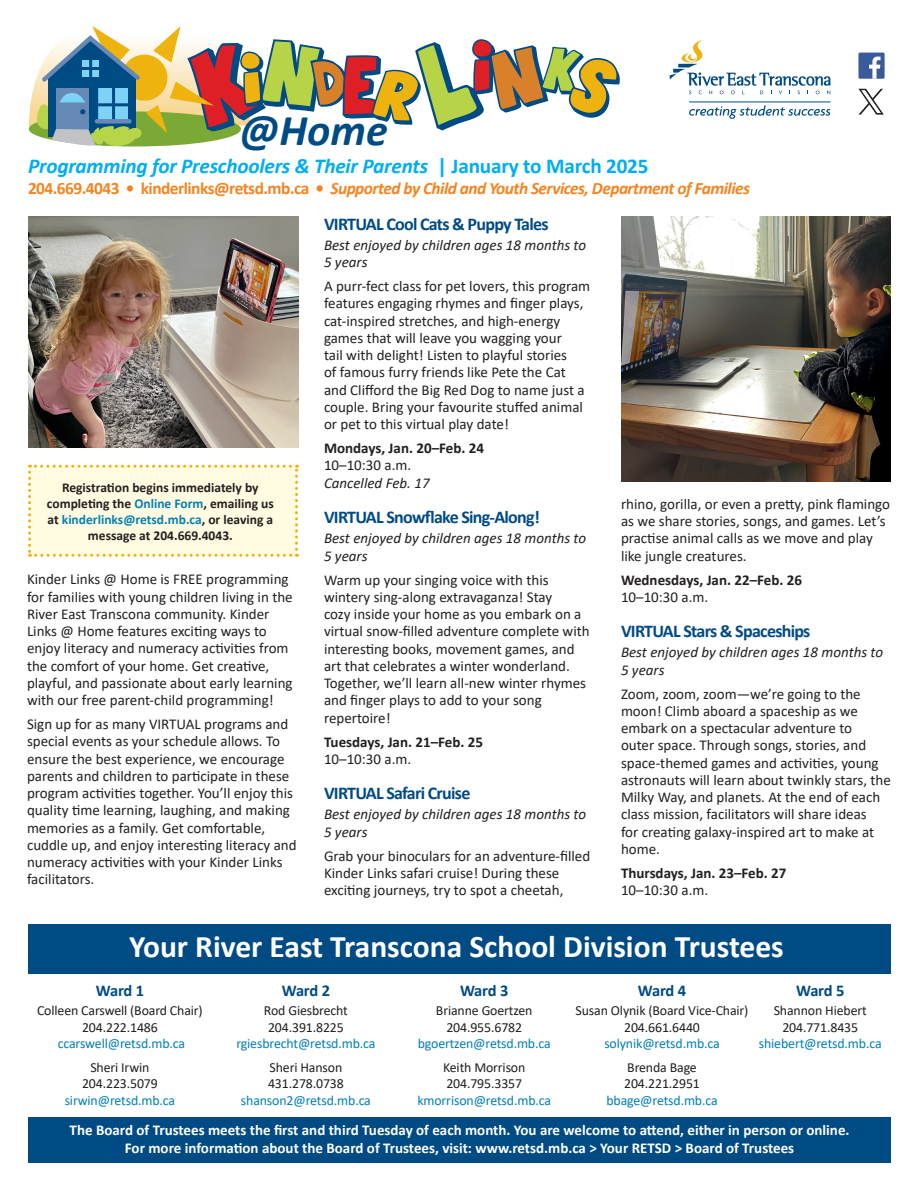
<style>
.page{position:relative;width:918px;height:1188px;background:#fff}
.page>*{position:absolute;margin:0;border:0;box-sizing:border-box;transform-origin:0 0}
.t1{font:italic 700 44.1px "Calibri";color:#004b84}
.t2{font:700 31.5px "Calibri";color:#fff}
.t3{font:italic 700 21.3px "Calibri";letter-spacing:-.01em;color:#00aeef}
.bod{font:700 18px "Calibri";letter-spacing:-.04em;color:#004b84}
.t4{font:italic 700 17.4px "Calibri";letter-spacing:-.03em;color:#f58420}
.t5{font:700 16.5px "Calibri";letter-spacing:-.02em;color:#004b84}
.bod-2{font:15px/17.2px "Calibri";color:#231f20}
.t6{font:700 15px/18px "Calibri";color:#fff;text-align:center}
.bod-3{font:italic 15px/17.2px "Calibri";color:#231f20}
.bod-4{font:700 15px/17.2px "Calibri";color:#231f20}
.t7{font:13.8px/16.5px "Calibri";letter-spacing:-.01em;color:#231f20;text-align:center}
.bod-5{font:700 13.5px/16.2px "Calibri";color:#231f20;text-align:center}
.s1{font-style:normal}
.s2{font-style:normal;font-size:21.15px}
.s3{color:#037fb5}
.s4{font-weight:400}
.s5{font-weight:400;font-style:italic}
</style>
<div class="page">
<svg style="left:29px;top:26px;width:591px;height:121px"></svg>
<svg style="left:670px;top:40px;width:160px;height:54px"></svg>
<svg style="left:689px;top:105px;width:141px;height:14px"></svg>
<hr style="left:689px;top:102px;width:141px;height:1px;background:#004b84">
<div style="left:858px;top:53px;width:27px;height:26px;background:#3b5a9a"></div>
<svg style="left:869px;top:57px;width:12px;height:22px"></svg>
<svg style="left:859px;top:89px;width:25px;height:26px"></svg>
<img style="left:28px;top:216px;width:270px;height:231px">
<img style="left:621px;top:216px;width:270px;height:265px">
<div style="left:29px;top:1117px;width:862px;height:45px;background:#004b84"></div>
<div style="left:28px;top:924px;width:862px;height:50px;background:#004b84"></div>
<div style="left:28px;top:465px;width:270px;height:92px;background:#fffce1"></div>
<h1 class="t1" style="left:240px;top:99px;width:150px">@Home</h1>
<h3 class="t3" style="left:28px;top:151px;width:622px">Programming for Preschoolers &amp; Their Parents <span class="s1">| January to March</span> <span class="s2">2025</span></h3>
<p class="t4" style="left:28px;top:176px;width:723px"><span class="s1">204.669.4043 • kinderlinks@retsd.mb.ca •</span> Supported by Child and Youth Services, Department of Families</p>
<p class="bod-5" style="left:47px;top:479px;width:228px">Registration begins immediately by completing the <span class="s3">Online Form</span>, emailing us at <span class="s3">kinderlinks@retsd.mb.ca</span>, or leaving a message at 204.669.4043.</p>
<p class="bod-2" style="left:27px;top:570px;width:267px">Kinder Links @ Home is FREE programming for families with young children living in the River East Transcona community. Kinder Links @ Home features exciting ways to enjoy literacy and numeracy activities from the comfort of your home. Get creative, playful, and passionate about early learning with our free parent-child programming!</p>
<p class="bod-2" style="left:27px;top:715px;width:271px">Sign up for as many VIRTUAL programs and special events as your schedule allows. To ensure the best experience, we encourage parents and children to participate in these program activities together. You’ll enjoy this quality time learning, laughing, and making memories as a family. Get comfortable, cuddle up, and enjoy interesting literacy and numeracy activities with your Kinder Links facilitators.</p>
<p class="bod" style="left:324px;top:211px;width:226px">VIRTUAL Cool Cats &amp; Puppy Tales</p>
<p class="bod-3" style="left:324px;top:236px;width:264px">Best enjoyed by children ages 18 months to<br>5 years</p>
<p class="bod-2" style="left:324px;top:277px;width:268px">A purr-fect class for pet lovers, this program features engaging rhymes and finger plays, cat-inspired stretches, and high-energy games that will leave you wagging your<br>tail with delight! Listen to playful stories<br>of famous furry friends like Pete the Cat and Clifford the Big Red Dog to name just a couple. Bring your favourite stuffed animal or pet to this virtual play date!</p>
<p class="bod-4" style="left:324px;top:439px;width:162px">Mondays, Jan. 20–Feb. 24<br><span class="s4">10–10:30 a.m.<br></span><span class="s5">Cancelled Feb. 17</span></p>
<p class="bod" style="left:324px;top:504px;width:217px">VIRTUAL Snowflake Sing-Along!</p>
<p class="bod-3" style="left:324px;top:529px;width:264px">Best enjoyed by children ages 18 months to<br>5 years</p>
<p class="bod-2" style="left:324px;top:571px;width:267px">Warm up your singing voice with this wintery sing-along extravaganza! Stay<br>cozy inside your home as you embark on a virtual snow-filled adventure complete with interesting books, movement games, and art that celebrates a winter wonderland.<br>Together, we’ll learn all-new winter rhymes and finger plays to add to your song repertoire!</p>
<p class="bod-4" style="left:324px;top:733px;width:161px">Tuesdays, Jan. 21–Feb. 25<br><span class="s4">10–10:30 a.m.</span></p>
<p class="bod" style="left:324px;top:780px;width:148px">VIRTUAL Safari Cruise</p>
<p class="bod-3" style="left:324px;top:805px;width:264px">Best enjoyed by children ages 18 months to<br>5 years</p>
<p class="bod-2" style="left:324px;top:847px;width:268px">Grab your binoculars for an adventure-filled<br>Kinder Links safari cruise! During these exciting journeys, try to spot a cheetah,</p>
<p class="bod-2" style="left:621px;top:495px;width:271px">rhino, gorilla, or even a pretty, pink flamingo as we share stories, songs, and games. Let’s practise animal calls as we move and play like jungle creatures.</p>
<p class="bod-4" style="left:621px;top:571px;width:183px">Wednesdays, Jan. 22–Feb. 26<br><span class="s4">10–10:30 a.m.</span></p>
<p class="bod" style="left:621px;top:618px;width:191px">VIRTUAL Stars &amp; Spaceships</p>
<p class="bod-3" style="left:621px;top:643px;width:264px">Best enjoyed by children ages 18 months to<br>5 years</p>
<p class="bod-2" style="left:621px;top:685px;width:271px">Zoom, zoom, zoom—we’re going to the moon! Climb aboard a spaceship as we embark on a spectacular adventure to<br>outer space. Through songs, stories, and space-themed games and activities, young astronauts will learn about twinkly stars, the Milky Way, and planets. At the end of each class mission, facilitators will share ideas<br>for creating galaxy-inspired art to make at home.</p>
<p class="bod-4" style="left:621px;top:864px;width:167px">Thursdays, Jan. 23–Feb. 27<br><span class="s4">10–10:30 a.m.</span></p>
<p class="t2" style="left:129px;top:925px;width:656px">Your River East Transcona School Division Trustees</p>
<p class="t5" style="left:96px;top:979px;width:50px">Ward 1</p>
<p class="t7" style="left:37px;top:1002px;width:167px">Colleen Carswell (Board Chair)<br>204.222.1486 <span class="s3">ccarswell@retsd.mb.ca</span></p>
<p class="t7" style="left:65px;top:1059px;width:112px">Sheri Irwin<br>204.223.5079 <span class="s3">sirwin@retsd.mb.ca</span></p>
<p class="t5" style="left:460px;top:979px;width:50px">Ward 3</p>
<p class="t7" style="left:418px;top:1002px;width:135px">Brianne Goertzen<br>204.955.6782 <span class="s3">bgoertzen@retsd.mb.ca</span></p>
<p class="t7" style="left:417px;top:1059px;width:135px">Keith Morrison<br>204.795.3357 <span class="s3">kmorrison@retsd.mb.ca</span></p>
<p class="t5" style="left:796px;top:979px;width:50px">Ward 5</p>
<p class="t7" style="left:759px;top:1002px;width:124px">Shannon Hiebert<br>204.771.8435 <span class="s3">shiebert@retsd.mb.ca</span></p>
<p class="t5" style="left:282px;top:979px;width:50px">Ward 2</p>
<p class="t7" style="left:236px;top:1002px;width:141px">Rod Giesbrecht<br>204.391.8225 <span class="s3">rgiesbrecht@retsd.mb.ca</span></p>
<p class="t7" style="left:241px;top:1059px;width:132px">Sheri Hanson<br>431.278.0738 <span class="s3">shanson2@retsd.mb.ca</span></p>
<p class="t5" style="left:638px;top:979px;width:50px">Ward 4</p>
<p class="t7" style="left:576px;top:1002px;width:174px">Susan Olynik (Board Vice-Chair)<br>204.661.6440 <span class="s3">solynik@retsd.mb.ca</span></p>
<p class="t7" style="left:606px;top:1059px;width:113px">Brenda Bage<br>204.221.2951 <span class="s3">bbage@retsd.mb.ca</span></p>
<p class="t6" style="left:70px;top:1121px;width:781px">The Board of Trustees meets the first and third Tuesday of each month. You are welcome to attend, either in person or online.<br>For more information about the Board of Trustees, visit: www.retsd.mb.ca &gt; Your RETSD &gt; Board of Trustees</p>
</div>
